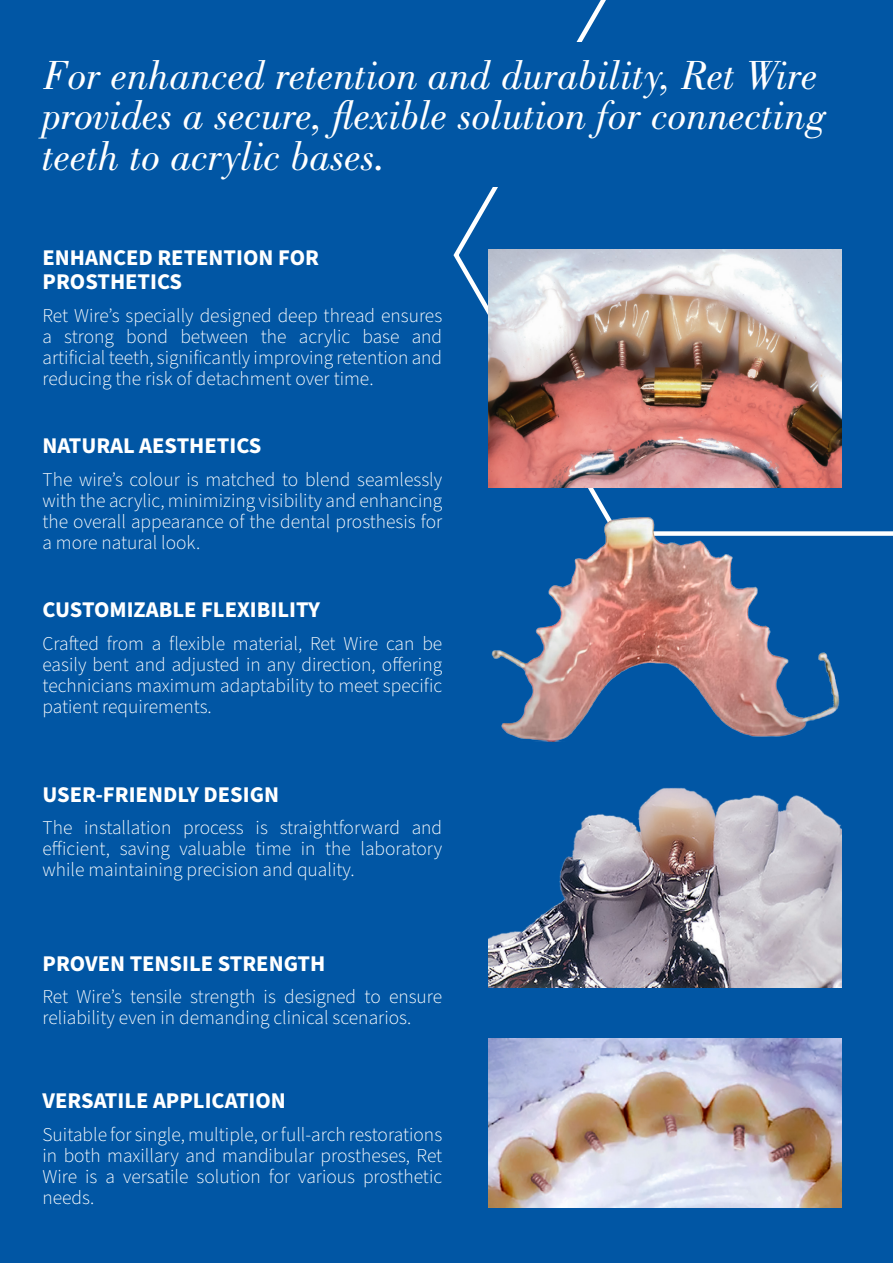
<style>
.page{position:relative;width:893px;height:1263px;background:#0156a4}
.page>*{position:absolute;margin:0;border:0;box-sizing:border-box;transform-origin:0 0}
.Subtitle{font:italic 42px/40.5px "Bodoni Std";color:#fff}
.Small_title{font:700 22.5px/24px "Source Sans Pro";color:#fff}
.t1{font:300 19.5px/21px "Source Sans Pro";color:#fff;text-align:justify}
</style>
<div class="page">
<svg style="left:453px;top:0;width:440px;height:536px"></svg>
<div style="left:34px;top:43px;width:816px;height:144px;background:#0156a4"></div>
<img style="left:488px;top:250px;width:353px;height:237px">
<img style="left:488px;top:1038px;width:353px;height:169px">
<img style="left:488px;top:787px;width:353px;height:200px">
<img style="left:488px;top:512px;width:353px;height:230px">
<p class="Subtitle" style="left:43px;top:55px;width:786px">For enhanced retention and durability, Ret Wire provides a secure, flexible solution for connecting teeth to acrylic bases.</p>
<p class="Small_title" style="left:43px;top:247px;width:278px">ENHANCED RETENTION FOR<br>PROSTHETICS</p>
<p class="t1" style="left:43px;top:305px;width:401px">Ret Wire’s specially designed deep thread ensures a strong bond between the acrylic base and artificial teeth, significantly improving retention and reducing the risk of detachment over time.</p>
<p class="Small_title" style="left:43px;top:434px;width:220px">NATURAL AESTHETICS</p>
<p class="t1" style="left:43px;top:469px;width:401px">The wire’s colour is matched to blend seamlessly with the acrylic, minimizing visibility and enhancing the overall appearance of the dental prosthesis for a more natural look.</p>
<p class="Small_title" style="left:43px;top:598px;width:279px">CUSTOMIZABLE FLEXIBILITY</p>
<p class="t1" style="left:43px;top:633px;width:401px">Crafted from a flexible material, Ret Wire can be easily bent and adjusted in any direction, offering technicians maximum adaptability to meet specific patient requirements.</p>
<p class="Small_title" style="left:43px;top:783px;width:238px">USER-FRIENDLY DESIGN</p>
<p class="t1" style="left:43px;top:818px;width:401px">The installation process is straightforward and efficient, saving valuable time in the laboratory while maintaining precision and quality.</p>
<p class="Small_title" style="left:43px;top:952px;width:284px">PROVEN TENSILE STRENGTH</p>
<p class="t1" style="left:43px;top:987px;width:401px">Ret Wire’s tensile strength is designed to ensure reliability even in demanding clinical scenarios.</p>
<p class="Small_title" style="left:43px;top:1089px;width:245px">VERSATILE APPLICATION</p>
<p class="t1" style="left:43px;top:1125px;width:401px">Suitable for single, multiple, or full-arch restorations in both maxillary and mandibular prostheses, Ret Wire is a versatile solution for various prosthetic needs.</p>
</div>
